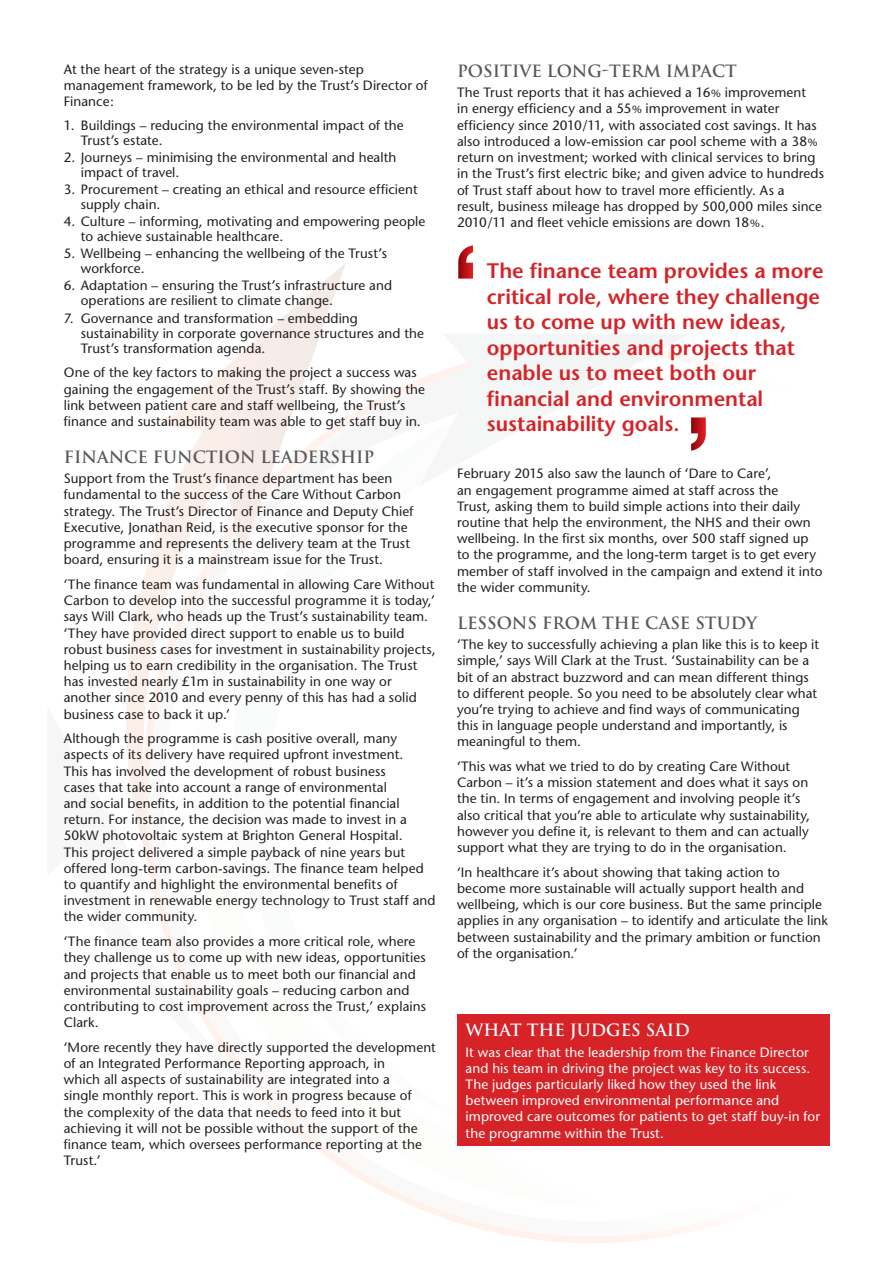
<style>
.page{position:relative;width:893px;height:1263px;background:#fff}
.page>*{position:absolute;margin:0;border:0;box-sizing:border-box;transform-origin:0 0}
.t1{font:600 21px/25.5px "Stone Sans";color:#d52328}
.t2{font:700 16.5px "Trajan";color:#58595b}
.t3{font:700 16.5px "Trajan";color:#fff}
.t4{font:13.5px/16.2px "Stone Sans";letter-spacing:.005em;color:#231f20}
.t5{font:13.5px/16.2px "Stone Sans";letter-spacing:.005em;color:#fff}
.s1{font-size:10.5px}
</style>
<div class="page">
<svg style="left:149px;top:873px;width:49px;height:137px"></svg>
<img style="left:198px;top:998px;width:632px;height:237px">
<img style="left:198px;top:1045px;width:92px;height:72px">
<img style="left:198px;top:1030px;width:71px;height:66px">
<svg style="left:346px;top:334px;width:344px;height:92px"></svg>
<svg style="left:126px;top:263px;width:220px;height:610px"></svg>
<svg style="left:458px;top:245px;width:15px;height:34px"></svg>
<svg style="left:691px;top:417px;width:15px;height:34px"></svg>
<div style="left:457px;top:1014px;width:372px;height:132px;background:#d52328"></div>
<p class="t4" style="left:64px;top:61px;width:365px">At the heart of the strategy is a unique seven-step management framework, to be led by the Trust’s Director of<br>Finance:</p>
<p class="t4" style="left:81px;top:118px;width:324px;line-height:15px;text-indent:-17px">1. Buildings – reducing the environmental impact of the<br>Trust’s estate.</p>
<p class="t4" style="left:81px;top:150px;width:317px;line-height:15px;text-indent:-17px">2. Journeys – minimising the environmental and health impact of travel.</p>
<p class="t4" style="left:81px;top:182px;width:338px;line-height:15px;text-indent:-17px">3. Procurement – creating an ethical and resource efficient supply chain.</p>
<p class="t4" style="left:81px;top:214px;width:346px;line-height:15px;text-indent:-17px">4. Culture – informing, motivating and empowering people to achieve sustainable healthcare.</p>
<p class="t4" style="left:81px;top:246px;width:308px;line-height:15px;text-indent:-17px">5. Wellbeing – enhancing the wellbeing of the Trust’s workforce.</p>
<p class="t4" style="left:81px;top:278px;width:313px;line-height:15px;text-indent:-17px">6. Adaptation – ensuring the Trust’s infrastructure and operations are resilient to climate change.</p>
<p class="t4" style="left:81px;top:310px;width:345px;line-height:15px;text-indent:-17px">7. Governance and transformation – embedding sustainability in corporate governance structures and the<br>Trust’s transformation agenda.</p>
<p class="t4" style="left:64px;top:365px;width:363px">One of the key factors to making the project a success was gaining the engagement of the Trust’s staff. By showing the link between patient care and staff wellbeing, the Trust’s finance and sustainability team was able to get staff buy in.</p>
<p class="t2" style="left:64px;top:446px;width:312px">FINANCE FUNCTION LEADERSHIP</p>
<p class="t4" style="left:64px;top:470px;width:351px">Support from the Trust’s finance department has been fundamental to the success of the Care Without Carbon strategy. The Trust’s Director of Finance and Deputy Chief Executive, Jonathan Reid, is the executive sponsor for the programme and represents the delivery team at the Trust board, ensuring it is a mainstream issue for the Trust.</p>
<p class="t4" style="left:64px;top:576px;width:373px">‘The finance team was fundamental in allowing Care Without Carbon to develop into the successful programme it is today,’ says Will Clark, who heads up the Trust’s sustainability team. ‘They have provided direct support to enable us to build robust business cases for investment in sustainability projects, helping us to earn credibility in the organisation. The Trust has invested nearly £1m in sustainability in one way or another since 2010 and every penny of this has had a solid business case to back it up.’</p>
<p class="t4" style="left:64px;top:730px;width:373px">Although the programme is cash positive overall, many aspects of its delivery have required upfront investment.<br>This has involved the development of robust business<br>cases that take into account a range of environmental<br>and social benefits, in addition to the potential financial return. For instance, the decision was made to invest in a 50kW photovoltaic system at Brighton General Hospital.<br>This project delivered a simple payback of nine years but offered long-term carbon-savings. The finance team helped to quantify and highlight the environmental benefits of investment in renewable energy technology to Trust staff and the wider community.</p>
<p class="t4" style="left:64px;top:933px;width:364px">‘The finance team also provides a more critical role, where they challenge us to come up with new ideas, opportunities and projects that enable us to meet both our financial and environmental sustainability goals – reducing carbon and contributing to cost improvement across the Trust,’ explains Clark.</p>
<p class="t4" style="left:64px;top:1039px;width:374px">‘More recently they have directly supported the development of an Integrated Performance Reporting approach, in<br>which all aspects of sustainability are integrated into a<br>single monthly report. This is work in progress because of<br>the complexity of the data that needs to feed into it but achieving it will not be possible without the support of the finance team, which oversees performance reporting at the Trust.’</p>
<p class="t2" style="left:457px;top:61px;width:281px">POSITIVE LONG-TERM IMPACT</p>
<p class="t4" style="left:457px;top:84px;width:368px">The Trust reports that it has achieved a 16<span class="s1">%</span> improvement<br>in energy efficiency and a 55<span class="s1">%</span> improvement in water efficiency since 2010/11, with associated cost savings. It has also introduced a low-emission car pool scheme with a 38<span class="s1">% </span>return on investment; worked with clinical services to bring in the Trust’s first electric bike; and given advice to hundreds of Trust staff about how to travel more efficiently. As a result, business mileage has dropped by 500,000 miles since 2010/11 and fleet vehicle emissions are down 18<span class="s1">%</span>.</p>
<h1 class="t1" style="left:487px;top:258px;width:338px">The finance team provides a more critical role, where they challenge us to come up with new ideas, opportunities and projects that enable us to meet both our financial and environmental sustainability goals.</h1>
<p class="t4" style="left:457px;top:466px;width:367px">February 2015 also saw the launch of ‘Dare to Care’,<br>an engagement programme aimed at staff across the<br>Trust, asking them to build simple actions into their daily routine that help the environment, the NHS and their own wellbeing. In the first six months, over 500 staff signed up to the programme, and the long-term target is to get every member of staff involved in the campaign and extend it into the wider community.</p>
<p class="t2" style="left:457px;top:612px;width:302px">LESSONS FROM THE CASE STUDY</p>
<p class="t4" style="left:457px;top:636px;width:364px">‘The key to successfully achieving a plan like this is to keep it simple,’ says Will Clark at the Trust. ‘Sustainability can be a bit of an abstract buzzword and can mean different things to different people. So you need to be absolutely clear what you’re trying to achieve and find ways of communicating this in language people understand and importantly, is meaningful to them.</p>
<p class="t4" style="left:457px;top:758px;width:354px">‘This was what we tried to do by creating Care Without Carbon – it’s a mission statement and does what it says on the tin. In terms of engagement and involving people it’s also critical that you’re able to articulate why sustainability, however you define it, is relevant to them and can actually support what they are trying to do in the organisation.</p>
<p class="t4" style="left:457px;top:864px;width:372px">‘In healthcare it’s about showing that taking action to become more sustainable will actually support health and wellbeing, which is our core business. But the same principle applies in any organisation – to identify and articulate the link between sustainability and the primary ambition or function of the organisation.’</p>
<p class="t3" style="left:466px;top:1020px;width:226px">WHAT THE JUDGES SAID</p>
<p class="t5" style="left:466px;top:1044px;width:356px">It was clear that the leadership from the Finance Director and his team in driving the project was key to its success.<br>The judges particularly liked how they used the link between improved environmental performance and improved care outcomes for patients to get staff buy-in for the programme within the Trust.</p>
</div>
